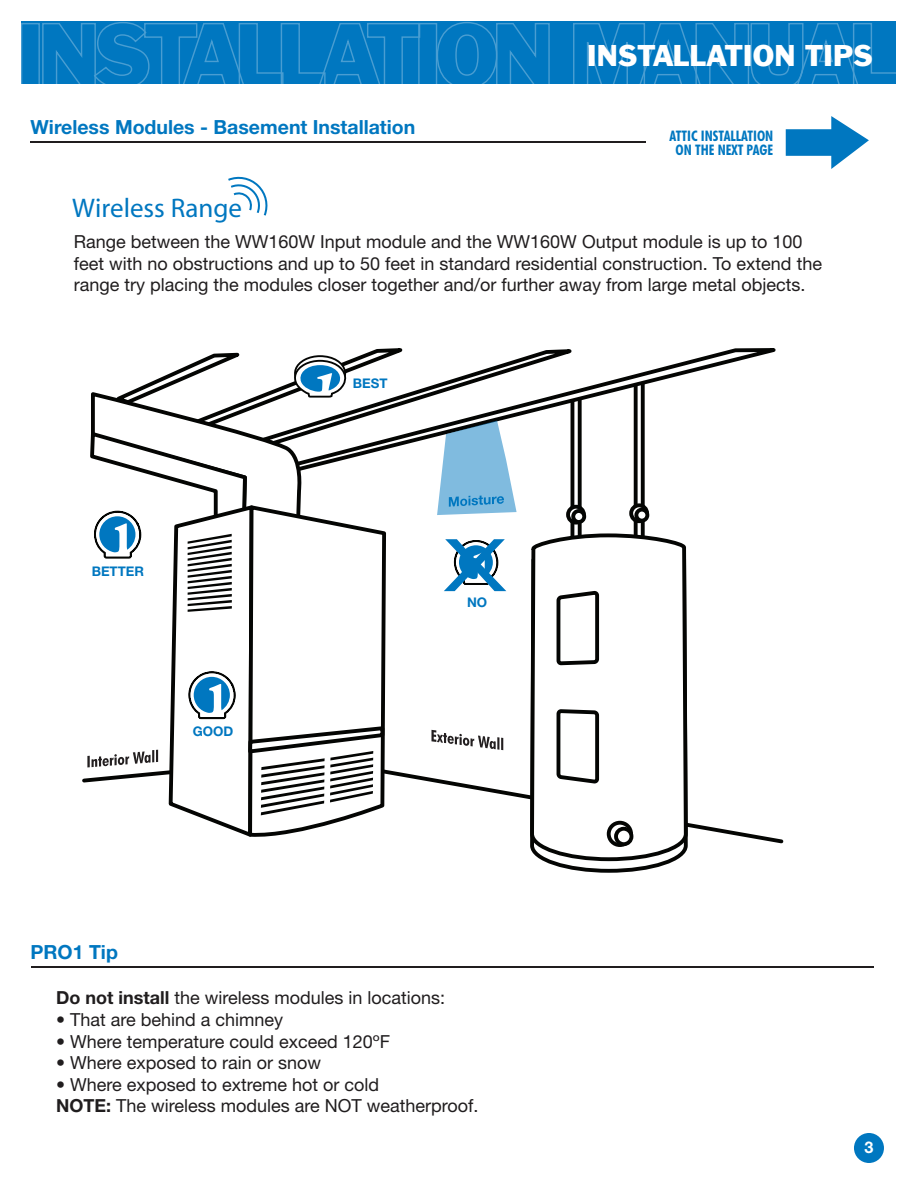
<style>
.page{position:relative;width:918px;height:1188px;background:#fff}
.page>*{position:absolute;margin:0;border:0;box-sizing:border-box;transform-origin:0 0}
.t1{font:27.6px "Franklin Gothic BT";color:#fff}
.t2{font:27px "Myriad";color:#0077c0}
.t3{font:700 19.5px "Helvetica Neue";color:#0077c0}
.t4{font:18px/21.6px "Helvetica Neue";color:#201d1e}
.t5{font:700 16.2px "Helvetica Neue";color:#fff}
.t6{font:700 condensed 14.55px/14.5px "Futura BT";color:#0077c0;text-align:center}
.t7{font:700 13.35px "Helvetica Neue";color:#0077c0}
.s1{font-weight:700}
</style>
<div class="page">
<div style="left:854px;top:1133px;width:30px;height:30px;background:#0077c0;border-radius:50%"></div>
<div style="left:22px;top:22px;width:874px;height:62px;background:#0077c0"></div>
<svg style="left:41px;top:21px;width:380px;height:63px"></svg>
<div style="left:418px;top:23px;width:19px;height:64px;border:1px solid #fff"></div>
<svg style="left:436px;top:21px;width:114px;height:66px"></svg>
<svg style="left:573px;top:23px;width:323px;height:61px"></svg>
<hr style="left:31px;top:141px;width:615px;height:2px;background:#201d1e">
<hr style="left:31px;top:967px;width:843px;height:1px;background:#201d1e">
<svg style="left:228px;top:176px;width:40px;height:40px"></svg>
<svg style="left:634px;top:477px;width:11px;height:55px"></svg>
<svg style="left:631px;top:505px;width:16px;height:16px"></svg>
<div style="left:629px;top:503px;width:20px;height:20px;border:4px solid #040503;border-radius:50%"></div>
<div style="left:636px;top:510px;width:11px;height:11px;background:#fff;border-radius:50%"></div>
<div style="left:634px;top:508px;width:15px;height:15px;border:4px solid #040503;border-radius:50%"></div>
<svg style="left:82px;top:778px;width:702px;height:66px"></svg>
<svg style="left:548px;top:863px;width:122px;height:10px"></svg>
<svg style="left:528px;top:532px;width:162px;height:331px"></svg>
<svg style="left:601px;top:348px;width:175px;height:129px"></svg>
<svg style="left:246px;top:840px;width:143px;height:127px"></svg>
<svg style="left:609px;top:823px;width:22px;height:22px"></svg>
<div style="left:607px;top:821px;width:26px;height:26px;border:4px solid #040503;border-radius:50%"></div>
<div style="left:616px;top:829px;width:15px;height:15px;background:#fff;border-radius:50%"></div>
<div style="left:614px;top:827px;width:19px;height:19px;border:4px solid #040503;border-radius:50%"></div>
<svg style="left:87px;top:348px;width:514px;height:492px"></svg>
<svg style="left:786px;top:116px;width:83px;height:53px"></svg>
<p class="t3" style="left:31px;top:115px;width:386px">Wireless Modules - Basement Installation</p>
<h1 class="t1" style="left:587px;top:40px;width:288px">INSTALLATION TIPS</h1>
<p class="t6" style="left:670px;top:128px;width:105px">ATTIC INSTALLATION<br>ON THE NEXT PAGE</p>
<h2 class="t2" style="left:72px;top:195px;width:171px">Wireless Range</h2>
<p class="t4" style="left:74px;top:231px;width:750px">Range between the WW160W Input module and the WW160W Output module is up to 100 feet with no obstructions and up to 50 feet in standard residential construction. To extend the range try placing the modules closer together and/or further away from large metal objects.</p>
<p class="t7" style="left:92px;top:563px;width:54px">BETTER</p>
<p class="t7" style="left:193px;top:723px;width:42px">GOOD</p>
<p class="t3" style="left:31px;top:940px;width:89px">PRO1 Tip</p>
<p class="t7" style="left:353px;top:375px;width:36px">BEST</p>
<p class="t7" style="left:467px;top:594px;width:22px">NO</p>
<p class="t4" style="left:56px;top:987px;width:390px"><span class="s1">Do not install</span> the wireless modules in locations:</p>
<p class="t4" style="left:56px;top:1009px;width:229px">• That are behind a chimney</p>
<p class="t4" style="left:56px;top:1030px;width:336px">• Where temperature could exceed 120ºF</p>
<p class="t4" style="left:56px;top:1052px;width:267px">• Where exposed to rain or snow</p>
<p class="t4" style="left:56px;top:1073px;width:424px">• Where exposed to extreme hot or cold<br><span class="s1">NOTE:</span> The wireless modules are NOT weatherproof.</p>
<p class="t5" style="left:864px;top:1137px;width:10px">3</p>
</div>
